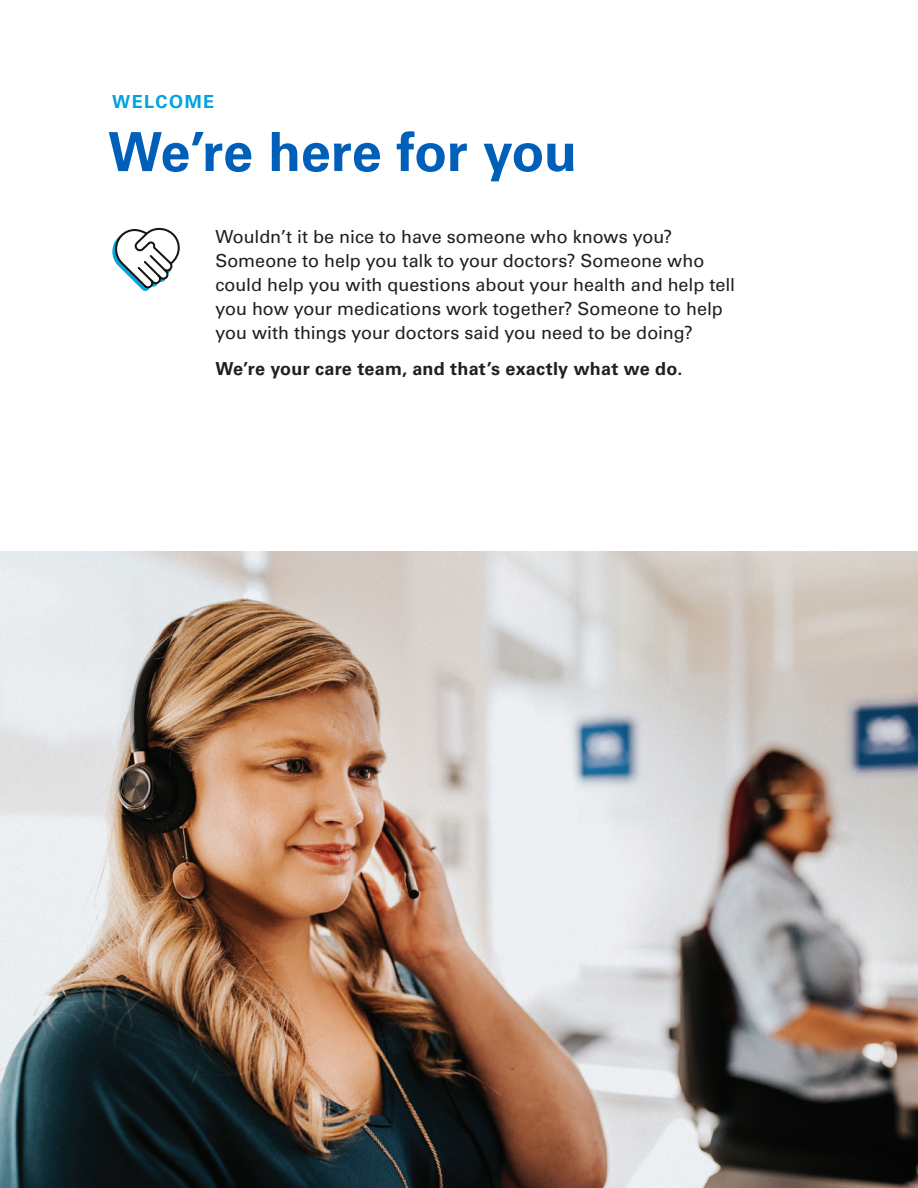
<style>
.page{position:relative;width:918px;height:1188px;background:#fff}
.page>*{position:absolute;margin:0;border:0;box-sizing:border-box;transform-origin:0 0}
.t1{font:700 54px "Univers LT Std";letter-spacing:-.005em;color:#005fb9}
.t2{font:18px/24px "Univers LT Std";letter-spacing:-.005em;color:#231f20}
.t3{font:700 18px "Univers LT Std";letter-spacing:.015em;color:#231f20}
.t4{font:700 18px "Univers LT Std";letter-spacing:.085em;color:#00a2df}
</style>
<div class="page">
<img style="left:0;top:551px;width:918px;height:637px">
<svg style="left:112px;top:227px;width:68px;height:64px"></svg>
<h2 class="t4" style="left:112px;top:91px;width:103px">WELCOME</h2>
<h2 class="t1" style="left:108px;top:120px;width:471px">We’re here for you</h2>
<p class="t2" style="left:215px;top:225px;width:521px">Wouldn’t it be nice to have someone who knows you?<br>Someone to help you talk to your doctors? Someone who could help you with questions about your health and help tell you how your medications work together? Someone to help you with things your doctors said you need to be doing?</p>
<p class="t3" style="left:215px;top:358px;width:469px">We’re your care team, and that’s exactly what we do.</p>
</div>
